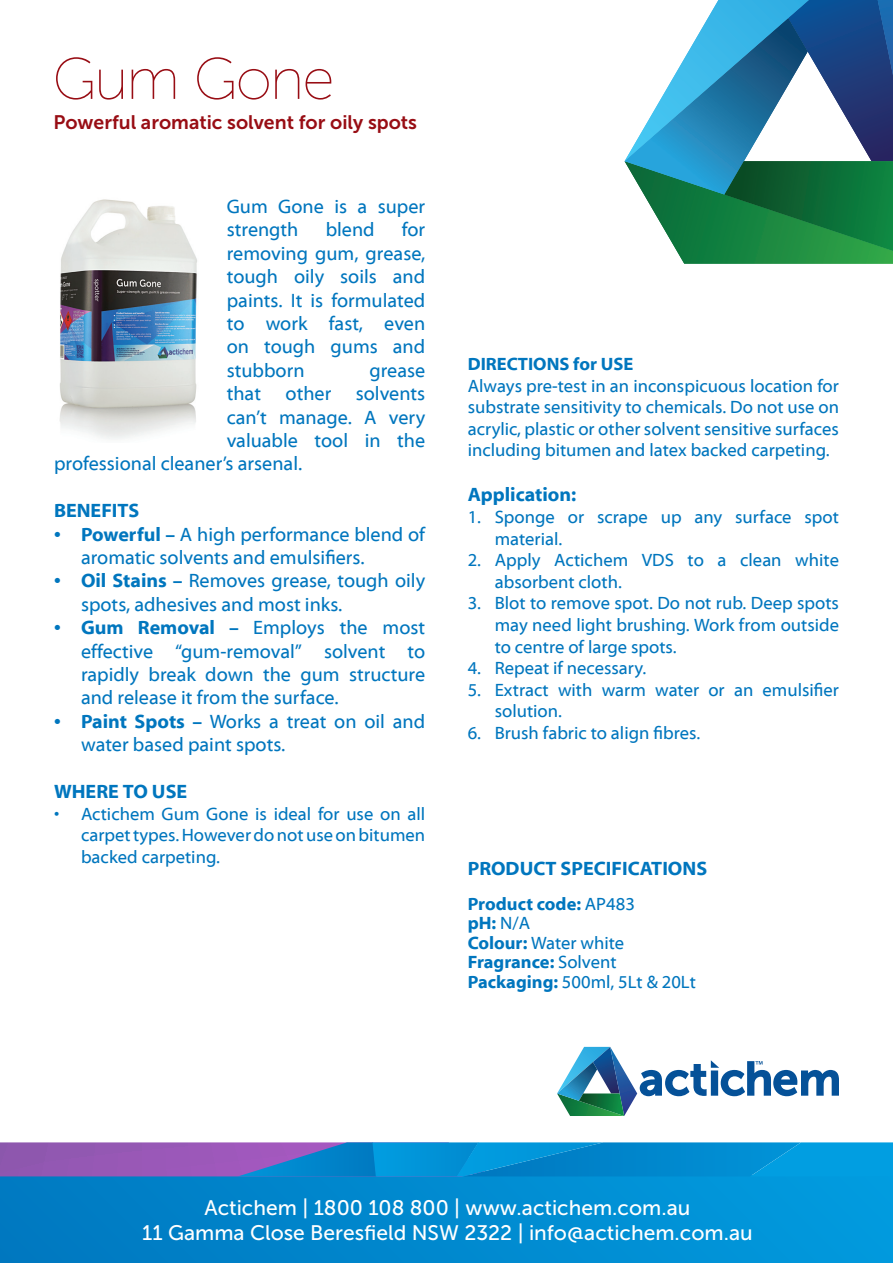
<style>
.page{position:relative;width:893px;height:1263px;background:#fff}
.page>*{position:absolute;margin:0;border:0;box-sizing:border-box;transform-origin:0 0}
.t1{font:300 58.5px "Museo Sans Display";color:#980d14}
.t2{font:21px "Museo Sans 500";color:#fff}
.t3{font:19.5px/23.4px "Myriad Web Pro";color:#0076be}
.t4{font:700 19.5px "Myriad Web Pro";color:#0076be}
.t5{font:19.5px "Museo Sans 700";color:#980d14}
.t6{font:18px/21.6px "Myriad Web Pro";color:#0076be;text-align:justify}
.t7{font:700 18px "Myriad Web Pro";color:#0076be}
.s1{font-weight:700}
.s2{font-weight:400}
</style>
<div class="page">
<div style="left:0;top:1176px;width:893px;height:87px;background:linear-gradient(to right,#0079c0,#019bde)"></div>
<img style="left:60px;top:199px;width:137px;height:240px">
<svg style="left:625px;top:0;width:268px;height:264px"></svg>
<svg style="left:557px;top:1047px;width:282px;height:69px"></svg>
<svg style="left:0;top:1142px;width:893px;height:34px;background:#357eca"></svg>
<p class="t1" style="left:53px;top:48px;width:282px">Gum Gone</p>
<p class="t5" style="left:53px;top:111px;width:365px">Powerful aromatic solvent for oily spots</p>
<p class="t3" style="left:227px;top:195px;width:200px">Gum Gone is a super strength</p>
<p class="t3" style="left:227px;top:218px;width:200px;text-align:justify;text-indent:175px">for removing gum, grease, tough oily soils and paints. It is formulated to work fast, even on tough gums and stubborn</p>
<p class="t3" style="left:326px;top:218px;width:50px">blend</p>
<p class="t3" style="left:369px;top:359px;width:57px">grease</p>
<p class="t3" style="left:227px;top:382px;width:36px">that</p>
<p class="t3" style="left:286px;top:382px;width:47px">other</p>
<p class="t3" style="left:356px;top:382px;width:71px">solvents</p>
<p class="t3" style="left:227px;top:406px;width:200px">can’t manage. A very</p>
<p class="t3" style="left:227px;top:429px;width:200px">valuable tool in the</p>
<p class="t3" style="left:54px;top:452px;width:250px">professional cleaner’s arsenal.</p>
<p class="t4" style="left:54px;top:500px;width:87px">BENEFITS</p>
<p class="t3" style="left:81px;top:523px;width:346px;text-indent:-27px"><span class="s1">• Powerful –</span> A high performance blend of aromatic solvents and emulsifiers.</p>
<p class="t3" style="left:81px;top:569px;width:346px;text-indent:-27px"><span class="s1">• Oil Stains –</span> Removes grease, tough oily spots, adhesives and most inks.</p>
<p class="t3" style="left:81px;top:616px;width:346px;text-align:justify;text-indent:-27px"><span class="s1">• Gum Removal –</span> Employs the most effective “gum-removal” solvent to rapidly break down the gum structure and release it from the surface.</p>
<p class="t3" style="left:81px;top:710px;width:346px;text-indent:-27px"><span class="s1">• Paint Spots –</span> Works a treat on oil and water based paint spots.</p>
<p class="t4" style="left:54px;top:781px;width:135px">WHERE TO USE</p>
<p class="t6" style="left:81px;top:803px;width:346px;text-indent:-27px">• Actichem Gum Gone is ideal for use on all carpet types. However do not use on bitumen backed carpeting.</p>
<p class="t7" style="left:468px;top:354px;width:167px">DIRECTIONS for USE</p>
<p class="t6" style="left:468px;top:375px;width:373px">Always pre-test in an inconspicuous location for substrate sensitivity to chemicals. Do not use on acrylic, plastic or other solvent sensitive surfaces including bitumen and latex backed carpeting.</p>
<p class="t4" style="left:468px;top:484px;width:110px">Application:</p>
<p class="t6" style="left:495px;top:507px;width:346px;text-indent:-27px">1. Sponge or scrape up any surface spot material.</p>
<p class="t6" style="left:495px;top:550px;width:346px;text-indent:-27px">2. Apply Actichem VDS to a clean white absorbent cloth.</p>
<p class="t6" style="left:495px;top:593px;width:346px;text-indent:-27px">3. Blot to remove spot. Do not rub. Deep spots may need light brushing. Work from outside to centre of large spots.</p>
<p class="t6" style="left:468px;top:658px;width:180px">4. Repeat if necessary.</p>
<p class="t6" style="left:495px;top:679px;width:346px;text-indent:-27px">5. Extract with warm water or an emulsifier solution.</p>
<p class="t6" style="left:468px;top:723px;width:234px">6. Brush fabric to align fibres.</p>
<p class="t4" style="left:468px;top:858px;width:241px">PRODUCT SPECIFICATIONS</p>
<p class="t7" style="left:468px;top:894px;width:169px">Product code: <span class="s2">AP483</span></p>
<p class="t7" style="left:468px;top:913px;width:64px">pH: <span class="s2">N/A</span></p>
<p class="t6" style="left:468px;top:932px;width:158px"><span class="s1">Colour:</span> Water white</p>
<p class="t7" style="left:468px;top:952px;width:150px">Fragrance: <span class="s2">Solvent</span></p>
<p class="t6" style="left:468px;top:971px;width:230px"><span class="s1">Packaging:</span> 500ml, 5Lt &amp; 20Lt</p>
<p class="t2" style="left:204px;top:1196px;width:487px">Actichem | 1800 108 800 | www.actichem.com.au</p>
<p class="t2" style="left:142px;top:1221px;width:612px">11 Gamma Close Beresfield NSW 2322 | info@actichem.com.au</p>
</div>
